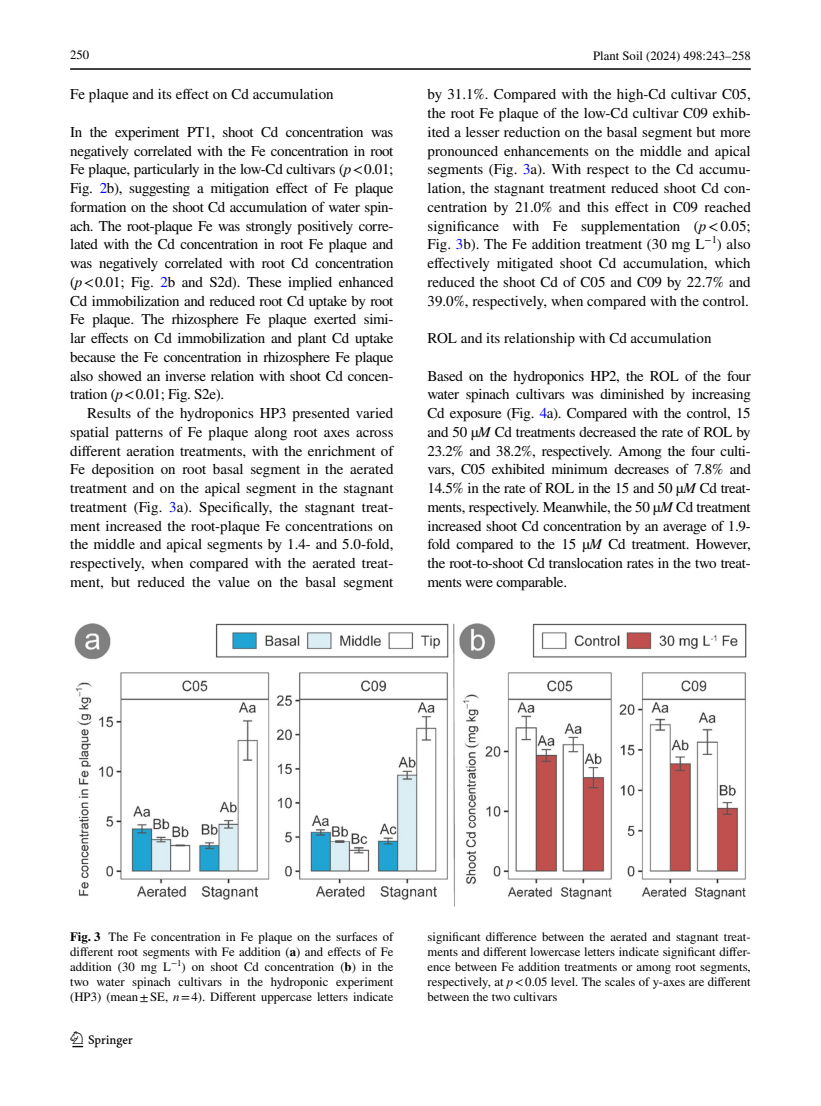
<style>
.page{position:relative;width:821px;height:1106px;background:#fff}
.page>*{position:absolute;margin:0;border:0;box-sizing:border-box;transform-origin:0 0}
.t1{font:22.5px "Springnew Regular 2";color:#000}
.t2{font:15px/18.8px "STIX";color:#000;text-align:justify}
.t3{font:12.75px/15px "STIX";color:#000;text-align:justify}
.s1{font-style:italic}
.s2{color:#00f}
.s3{font-weight:700}
</style>
<div class="page">
<hr style="left:70px;top:68px;width:680px;height:2px;background:#000">
<img style="left:74px;top:623px;width:672px;height:283px">
<p class="t3" style="left:70px;top:48px;width:21px">250</p>
<p class="t3" style="left:593px;top:49px;width:159px">Plant Soil (2024) 498:243–258</p>
<p class="t2" style="left:70px;top:86px;width:265px">Fe plaque and its effect on Cd accumulation</p>
<p class="t2" style="left:70px;top:123px;width:325px">In the experiment PT1, shoot Cd concentration was negatively correlated with the Fe concentration in root Fe plaque, particularly in the low-Cd cultivars (<span class="s1">p</span>&lt;0.01; Fig. <span class="s2">2</span>b), suggesting a mitigation effect of Fe plaque formation on the shoot Cd accumulation of water spin&shy;ach. The root-plaque Fe was strongly positively corre&shy;lated with the Cd concentration in root Fe plaque and was negatively correlated with root Cd concentration (<span class="s1">p</span>&lt;0.01; Fig. <span class="s2">2</span>b and S2d). These implied enhanced Cd immobilization and reduced root Cd uptake by root Fe plaque. The rhizosphere Fe plaque exerted simi&shy;lar effects on Cd immobilization and plant Cd uptake because the Fe concentration in rhizosphere Fe plaque also showed an inverse relation with shoot Cd concen&shy;tration (<span class="s1">p</span>&lt;0.01; Fig. S2e).</p>
<p class="t2" style="left:70px;top:405px;width:325px;text-indent:17px">Results of the hydroponics HP3 presented varied spatial patterns of Fe plaque along root axes across different aeration treatments, with the enrichment of Fe deposition on root basal segment in the aerated treatment and on the apical segment in the stagnant treatment (Fig. <span class="s2">3</span>a). Specifically, the stagnant treat&shy;ment increased the root-plaque Fe concentrations on the middle and apical segments by 1.4- and 5.0-fold, respectively, when compared with the aerated treat&shy;ment, but reduced the value on the basal segment</p>
<p class="t2" style="left:427px;top:86px;width:325px">by 31.1%. Compared with the high-Cd cultivar C05, the root Fe plaque of the low-Cd cultivar C09 exhib&shy;ited a lesser reduction on the basal segment but more pronounced enhancements on the middle and apical segments (Fig. <span class="s2">3</span>a). With respect to the Cd accumu&shy;lation, the stagnant treatment reduced shoot Cd con&shy;centration by 21.0% and this effect in C09 reached significance with Fe supplementation (<span class="s1">p</span>&lt;0.05; Fig. <span class="s2">3</span>b). The Fe addition treatment (30 mg L<sup>−1</sup>) also effectively mitigated shoot Cd accumulation, which reduced the shoot Cd of C05 and C09 by 22.7% and 39.0%, respectively, when compared with the control.</p>
<p class="t2" style="left:427px;top:330px;width:285px">ROL and its relationship with Cd accumulation</p>
<p class="t2" style="left:427px;top:367px;width:325px">Based on the hydroponics HP2, the ROL of the four water spinach cultivars was diminished by increasing Cd exposure (Fig. <span class="s2">4</span>a). Compared with the control, 15 and 50 µ<span class="s1">M</span> Cd treatments decreased the rate of ROL by 23.2% and 38.2%, respectively. Among the four culti&shy;vars, C05 exhibited minimum decreases of 7.8% and 14.5% in the rate of ROL in the 15 and 50 µ<span class="s1">M</span> Cd treat&shy;ments, respectively. Meanwhile, the 50 µ<span class="s1">M</span> Cd treatment increased shoot Cd concentration by an average of 1.9- fold compared to the 15 µ<span class="s1">M</span> Cd treatment. However, the root-to-shoot Cd translocation rates in the two treat&shy;ments were comparable.</p>
<p class="t3" style="left:70px;top:930px;width:325px"><span class="s3">Fig. 3</span> The Fe concentration in Fe plaque on the surfaces of different root segments with Fe addition (<span class="s3">a</span>) and effects of Fe addition (30 mg L<sup>−1</sup>) on shoot Cd concentration (<span class="s3">b</span>) in the two water spinach cultivars in the hydroponic experiment (HP3) (mean±SE, <span class="s1">n</span>=4). Different uppercase letters indicate</p>
<p class="t3" style="left:427px;top:930px;width:325px">significant difference between the aerated and stagnant treat&shy;ments and different lowercase letters indicate significant differ&shy;ence between Fe addition treatments or among root segments, respectively, at <span class="s1">p</span>&lt;0.05 level. The scales of y-axes are different between the two cultivars</p>
<h1 class="t1" style="left:72px;top:1031px;width:62px">1 3</h1>
</div>
